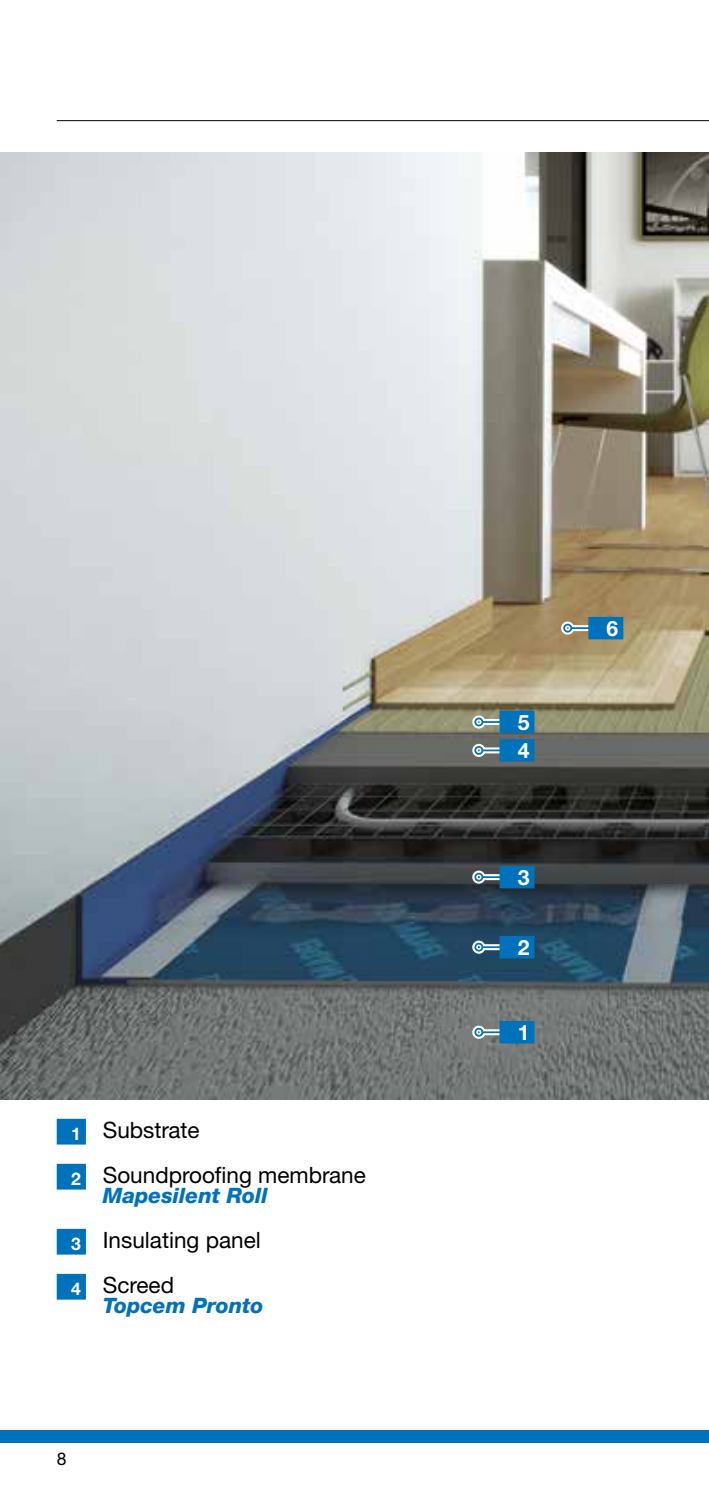
<style>
.page{position:relative;width:709px;height:1489px;background:#fff}
.page>*{position:absolute;margin:0;border:0;box-sizing:border-box;transform-origin:0 0}
.t1{font:22.5px/45px "Helvetica Neue LTW1 G";color:#000}
.t2{font:italic 800 21.25px "Helvetica Neue LTW1 G";color:#0072bb}
.t3{font:700 21.25px "Helvetica Neue LTW1 G";color:#fff}
.t4{font:17.5px "Helvetica Neue LTW1 G";color:#000}
</style>
<div class="page">
<div style="left:0;top:1429px;width:709px;height:13px;background:#0072bb"></div>
<hr style="left:57px;top:120px;width:652px;height:1px;background:#000">
<img style="left:0;top:152px;width:709px;height:946px">
<div style="left:57px;top:1118px;width:29px;height:26px;background:#0072bb"></div>
<div style="left:57px;top:1163px;width:29px;height:26px;background:#0072bb"></div>
<div style="left:57px;top:1228px;width:29px;height:26px;background:#0072bb"></div>
<div style="left:57px;top:1273px;width:29px;height:26px;background:#0072bb"></div>
<svg style="left:471px;top:1020px;width:63px;height:23px"></svg>
<svg style="left:471px;top:935px;width:63px;height:23px"></svg>
<svg style="left:471px;top:865px;width:63px;height:23px"></svg>
<svg style="left:471px;top:739px;width:63px;height:22px"></svg>
<svg style="left:471px;top:710px;width:63px;height:23px"></svg>
<svg style="left:560px;top:617px;width:63px;height:22px"></svg>
<p class="t1" style="left:71px;top:1106px;width:296px"><sub>1</sub> Substrate<br><sub>2</sub> Soundproofing membrane</p>
<p class="t2" style="left:103px;top:1182px;width:166px">Mapesilent Roll</p>
<p class="t1" style="left:71px;top:1216px;width:191px"><sub>3</sub> Insulating panel<br><sub>4</sub> Screed</p>
<p class="t2" style="left:103px;top:1292px;width:162px">Topcem Pronto</p>
<p class="t4" style="left:57px;top:1447px;width:11px">8</p>
<p class="t3" style="left:517px;top:709px;width:13px">5</p>
<p class="t3" style="left:517px;top:737px;width:13px">4</p>
<p class="t3" style="left:517px;top:864px;width:13px">3</p>
<p class="t3" style="left:517px;top:934px;width:13px">2</p>
<p class="t3" style="left:517px;top:1019px;width:13px">1</p>
<p class="t3" style="left:606px;top:615px;width:13px">6</p>
</div>
